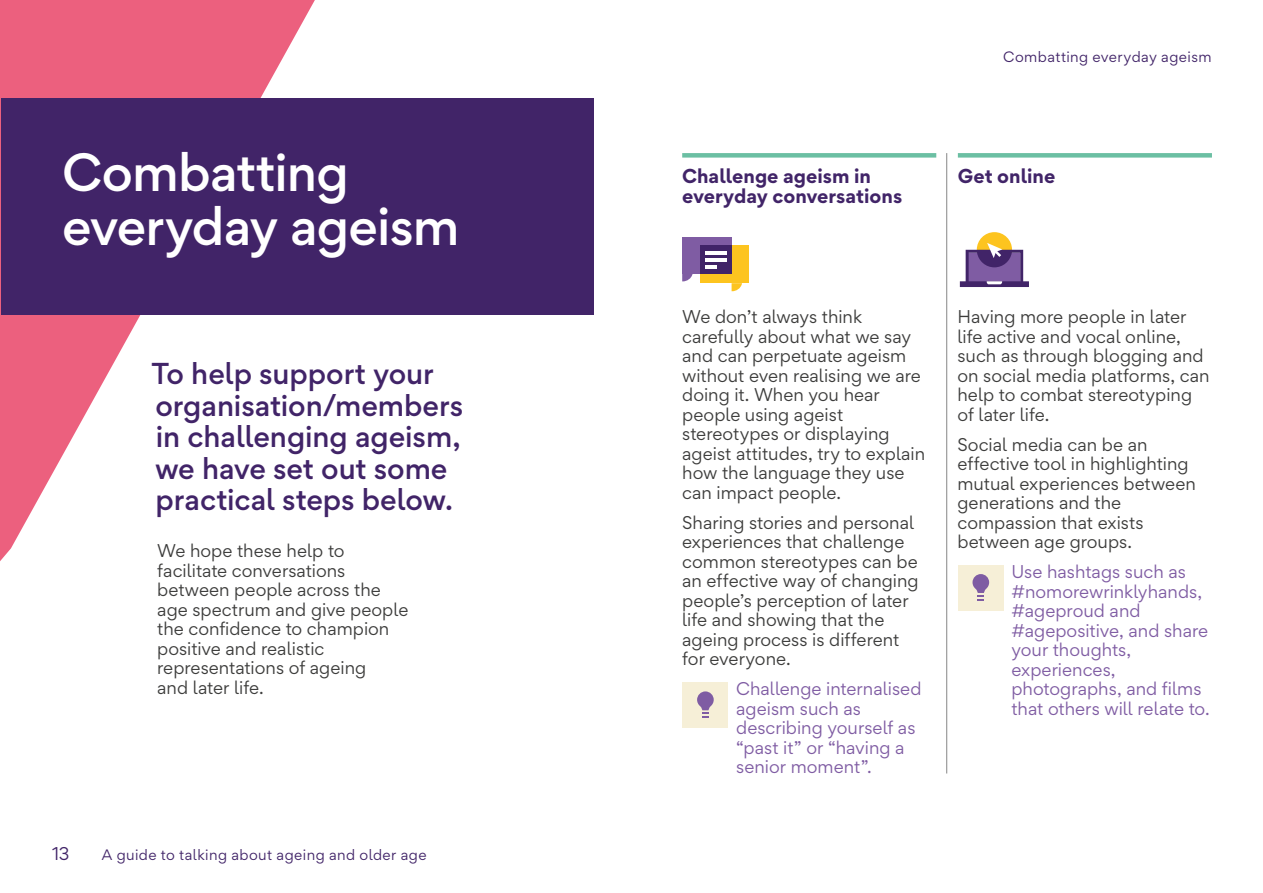
<style>
.page{position:relative;width:1263px;height:893px;background:#fff}
.page>*{position:absolute;margin:0;border:0;box-sizing:border-box;transform-origin:0 0}
.t1{font:500 48px/54px "Gordita";letter-spacing:-.015em;color:#fff}
.t2{font:500 27px/31.5px "Gordita";letter-spacing:-.005em;color:#412468}
.t3{font:700 18px/19.5px "Gordita";color:#412468}
.t4{font:16.5px/19.5px "Gordita";color:#3c3c3b}
.t5{font:16.5px/19.5px "Gordita";color:#7f5ca3}
.t6{font:16.5px "Gordita";color:#412468}
.t7{font:13.5px "Gordita";letter-spacing:.03em;color:#412468}
</style>
<div class="page">
<svg style="left:0;top:0;width:315px;height:561px"></svg>
<div style="left:682px;top:153px;width:254px;height:5px;background:#6bbfa3"></div>
<div style="left:958px;top:153px;width:254px;height:5px;background:#6bbfa3"></div>
<div style="left:2px;top:98px;width:592px;height:217px;background:#412468"></div>
<hr style="left:946px;top:153px;width:1px;height:620px;background:#878787">
<div style="left:977px;top:232px;width:35px;height:35px;background:#fdc41f;border-radius:50%"></div>
<svg style="left:960px;top:243px;width:69px;height:44px"></svg>
<div style="left:700px;top:246px;width:49px;height:37px;background:#fdc41f"></div>
<div style="left:682px;top:237px;width:49px;height:37px;background:#7f5ca3"></div>
<div style="left:700px;top:246px;width:31px;height:28px;background:#412468"></div>
<hr style="left:705px;top:252px;width:21px;height:3px;background:#fff">
<hr style="left:705px;top:258px;width:21px;height:3px;background:#fff">
<svg style="left:705px;top:265px;width:12px;height:3px"></svg>
<svg style="left:731px;top:283px;width:11px;height:8px"></svg>
<svg style="left:682px;top:274px;width:11px;height:7px"></svg>
<div style="left:682px;top:682px;width:46px;height:46px;background:#f6efd7"></div>
<div style="left:958px;top:565px;width:46px;height:46px;background:#f6efd7"></div>
<svg style="left:697px;top:691px;width:17px;height:27px"></svg>
<svg style="left:972px;top:574px;width:17px;height:26px"></svg>
<h1 class="t1" style="left:62px;top:145px;width:399px">Combatting everyday ageism</h1>
<h2 class="t2" style="left:151px;top:358px;width:313px">To help support your organisation/members in challenging ageism, we have set out some practical steps below.</h2>
<p class="t4" style="left:157px;top:541px;width:253px">We hope these help to facilitate conversations between people across the age spectrum and give people the confidence to champion positive and realistic representations of ageing<br>and later life.</p>
<p class="t6" style="left:52px;top:841px;width:19px">13</p>
<p class="t7" style="left:102px;top:845px;width:326px">A guide to talking about ageing and older age</p>
<p class="t7" style="left:1003px;top:46px;width:210px">Combatting everyday ageism</p>
<p class="t3" style="left:682px;top:166px;width:221px">Challenge ageism in everyday conversations</p>
<p class="t3" style="left:958px;top:166px;width:99px">Get online</p>
<p class="t4" style="left:682px;top:307px;width:245px">We don’t always think carefully about what we say and can perpetuate ageism without even realising we are doing it. When you hear people using ageist stereotypes or displaying ageist attitudes, try to explain how the language they use can impact people.</p>
<p class="t4" style="left:682px;top:512px;width:238px">Sharing stories and personal experiences that challenge common stereotypes can be an effective way of changing people’s perception of later life and showing that the ageing process is different for everyone.</p>
<p class="t5" style="left:736px;top:679px;width:187px">Challenge internalised ageism such as describing yourself as “past it” or “having a senior moment”.</p>
<p class="t4" style="left:957px;top:307px;width:254px">Having more people in later life active and vocal online, such as through blogging and on social media platforms, can help to combat stereotyping of later life.</p>
<p class="t4" style="left:957px;top:434px;width:240px">Social media can be an effective tool in highlighting mutual experiences between generations and the compassion that exists between age groups.</p>
<p class="t5" style="left:1011px;top:562px;width:200px">Use hashtags such as #nomorewrinklyhands, #ageproud and #agepositive, and share your thoughts, experiences, photographs, and films that others will relate to.</p>
</div>
